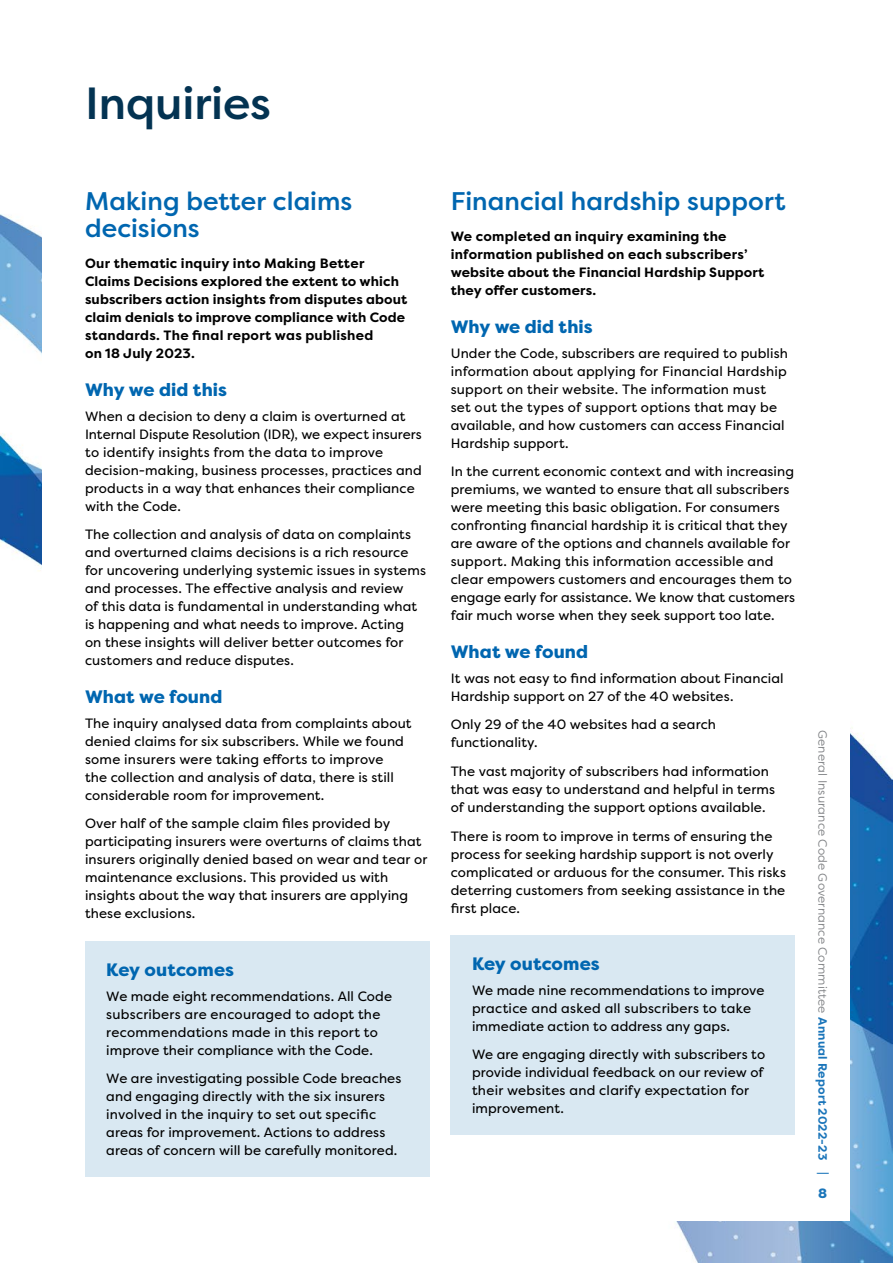
<style>
.page{position:relative;width:893px;height:1263px;background:#fff}
.page>*{position:absolute;margin:0;border:0;box-sizing:border-box;transform-origin:0 0}
.Heading{font:500 45px "Filson Pro";letter-spacing:-.005em;color:#033352}
.Sub_head_1{font:500 25.5px/27px "Filson Pro";letter-spacing:.005em;color:#0066b0}
.Sub_head_2{font:800 18px "Filson Pro";letter-spacing:.005em;color:#0066b0}
.Body_copy{font:13.5px/18px "Filson Pro";letter-spacing:.01em;color:#000}
.Body_copy-2{font:700 13.5px/18px "Filson Pro";letter-spacing:.015em;color:#000}
.t1{font:800 13.5px "Filson Pro";color:#1a75ba}
.t2{font:12px "Filson Pro";letter-spacing:.015em;color:#808285}
.s1{font-weight:700;color:#1a75ba}
</style>
<div class="page">
<img style="left:0;top:214px;width:893px;height:1049px">
<div style="left:43px;top:42px;width:807px;height:1178px;background:#fff"></div>
<div style="left:85px;top:941px;width:344px;height:235px;background:#d9e8f2"></div>
<div style="left:451px;top:936px;width:344px;height:199px;background:#d9e8f2"></div>
<p class="Heading" style="left:85px;top:72px;width:188px">Inquiries</p>
<p class="Sub_head_1" style="left:85px;top:188px;width:269px">Making better claims decisions</p>
<p class="Body_copy-2" style="left:85px;top:255px;width:324px">Our thematic inquiry into Making Better Claims Decisions explored the extent to which subscribers action insights from disputes about claim denials to improve compliance with Code standards. The final report was published<br>on 18 July 2023.</p>
<p class="Sub_head_2" style="left:85px;top:379px;width:144px">Why we did this</p>
<p class="Body_copy" style="left:85px;top:407px;width:338px">When a decision to deny a claim is overturned at Internal Dispute Resolution (IDR), we expect insurers to identify insights from the data to improve decision-making, business processes, practices and products in a way that enhances their compliance with the Code.</p>
<p class="Body_copy" style="left:85px;top:525px;width:343px">The collection and analysis of data on complaints and overturned claims decisions is a rich resource for uncovering underlying systemic issues in systems and processes. The effective analysis and review<br>of this data is fundamental in understanding what is happening and what needs to improve. Acting<br>on these insights will deliver better outcomes for customers and reduce disputes.</p>
<p class="Sub_head_2" style="left:85px;top:686px;width:139px">What we found</p>
<p class="Body_copy" style="left:85px;top:714px;width:328px">The inquiry analysed data from complaints about denied claims for six subscribers. While we found some insurers were taking efforts to improve<br>the collection and analysis of data, there is still considerable room for improvement.</p>
<p class="Body_copy" style="left:85px;top:814px;width:344px">Over half of the sample claim files provided by participating insurers were overturns of claims that insurers originally denied based on wear and tear or maintenance exclusions. This provided us with insights about the way that insurers are applying these exclusions.</p>
<p class="Sub_head_2" style="left:106px;top:958px;width:129px">Key outcomes</p>
<p class="Body_copy" style="left:106px;top:986px;width:287px">We made eight recommendations. All Code subscribers are encouraged to adopt the recommendations made in this report to improve their compliance with the Code.</p>
<p class="Body_copy" style="left:106px;top:1069px;width:297px">We are investigating possible Code breaches and engaging directly with the six insurers involved in the inquiry to set out specific areas for improvement. Actions to address areas of concern will be carefully monitored.</p>
<p class="Sub_head_1" style="left:451px;top:188px;width:336px">Financial hardship support</p>
<p class="Body_copy-2" style="left:451px;top:228px;width:315px">We completed an inquiry examining the information published on each subscribers’ website about the Financial Hardship Support they offer customers.</p>
<p class="Sub_head_2" style="left:451px;top:316px;width:144px">Why we did this</p>
<p class="Body_copy" style="left:451px;top:344px;width:339px">Under the Code, subscribers are required to publish information about applying for Financial Hardship support on their website. The information must set out the types of support options that may be available, and how customers can access Financial Hardship support.</p>
<p class="Body_copy" style="left:451px;top:462px;width:346px">In the current economic context and with increasing premiums, we wanted to ensure that all subscribers were meeting this basic obligation. For consumers confronting financial hardship it is critical that they are aware of the options and channels available for support. Making this information accessible and clear empowers customers and encourages them to engage early for assistance. We know that customers fair much worse when they seek support too late.</p>
<p class="Sub_head_2" style="left:451px;top:641px;width:139px">What we found</p>
<p class="Body_copy" style="left:451px;top:669px;width:334px">It was not easy to find information about Financial<br>Hardship support on 27 of the 40 websites.</p>
<p class="Body_copy" style="left:451px;top:715px;width:267px">Only 29 of the 40 websites had a search functionality.</p>
<p class="Body_copy" style="left:451px;top:762px;width:326px">The vast majority of subscribers had information that was easy to understand and helpful in terms of understanding the support options available.</p>
<p class="Body_copy" style="left:451px;top:827px;width:337px">There is room to improve in terms of ensuring the process for seeking hardship support is not overly complicated or arduous for the consumer. This risks deterring customers from seeking assistance in the first place.</p>
<p class="Sub_head_2" style="left:472px;top:953px;width:129px">Key outcomes</p>
<p class="Body_copy" style="left:472px;top:981px;width:294px">We made nine recommendations to improve practice and asked all subscribers to take immediate action to address any gaps.</p>
<p class="Body_copy" style="left:472px;top:1045px;width:295px">We are engaging directly with subscribers to provide individual feedback on our review of their websites and clarify expectation for improvement.</p>
<p class="t2" style="left:830px;top:730px;width:446px;rotate:90deg">General Insurance Code Governance Committee <span class="s1">Annual Report 2022-23 |</span></p>
<p class="t1" style="left:818px;top:1185px;width:11px">8</p>
</div>
